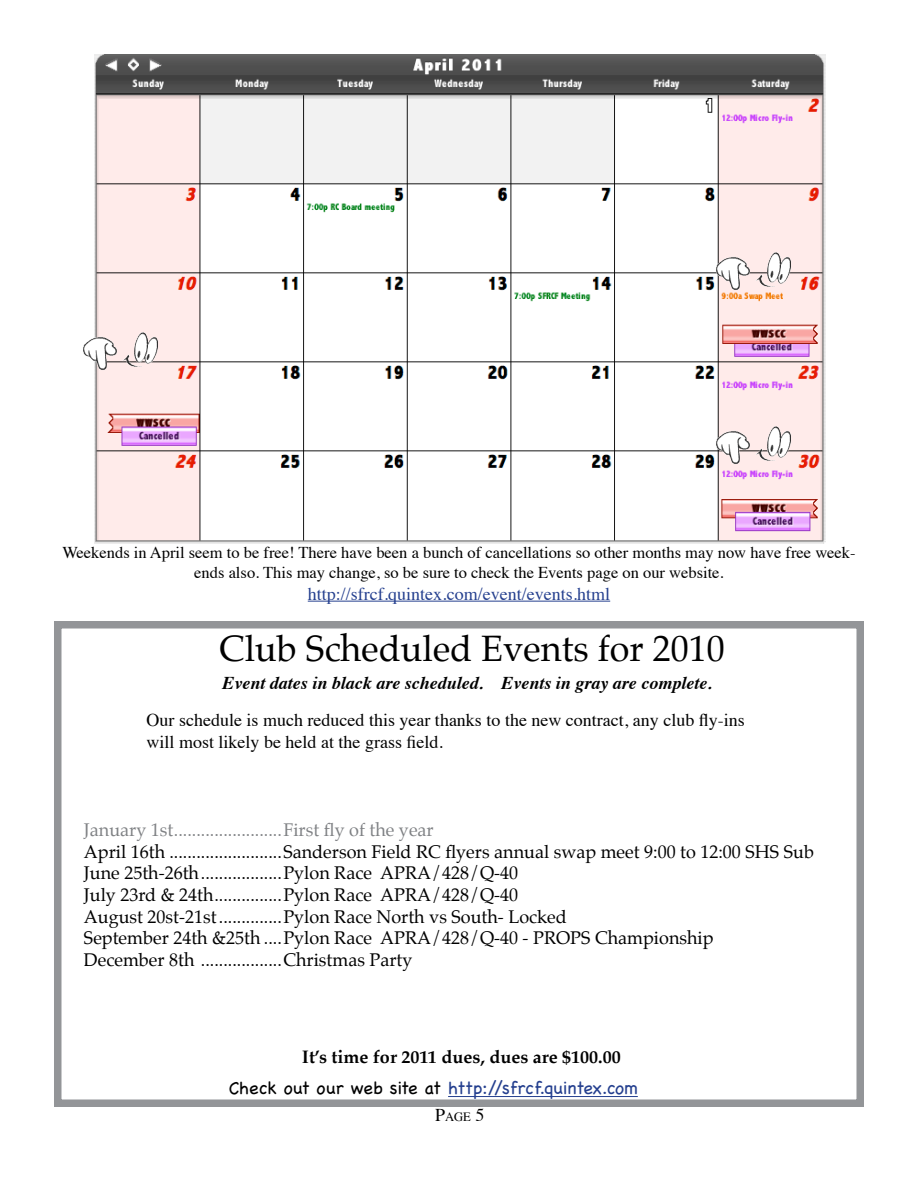
<style>
.page{position:relative;width:918px;height:1188px;background:#fff}
.page>*{position:absolute;margin:0;border:0;box-sizing:border-box;transform-origin:0 0}
.t1{font:36px "Palatino";color:#000}
.t2{font:18px/21.6px "Palatino";color:#000}
.t3{font:18px/21.6px "Times";color:#000}
.t4{font:italic 700 18px "Times";color:#000}
.t5{font:18px "Palatino";color:#808285}
.t6{font:18px "Chalkboard";color:#25408f}
.t7{font:18px "Times";color:#25408f}
.t8{font:700 18px "Palatino";color:#000}
.t9{font:16.5px/19.8px "Times";color:#000;text-align:center}
.t10{font:12.6px "Times";color:#000}
.s1{color:#000}
.s2{font-size:18px}
</style>
<div class="page">
<div style="left:54px;top:621px;width:810px;height:486px;border:8px solid #939598"></div>
<hr style="left:448px;top:1096px;width:190px;height:1px;background:#25408f">
<hr style="left:308px;top:601px;width:302px;height:1px;background:#25408f">
<img style="left:94px;top:54px;width:731px;height:489px">
<img style="left:83px;top:329px;width:76px;height:44px">
<img style="left:715px;top:423px;width:78px;height:44px">
<img style="left:715px;top:250px;width:78px;height:43px">
<p class="t9" style="left:62px;top:542px;width:795px">Weekends in April seem to be free! There have been a bunch of cancellations so other months may now have free week&shy;ends also. This may change, so be sure to check the Events page on our website.</p>
<p class="t7" style="left:308px;top:577px;width:304px">http://sfrcf.quintex.com/event/events.html</p>
<h1 class="t1" style="left:219px;top:619px;width:507px">Club Scheduled Events for 2010</h1>
<p class="t4" style="left:222px;top:666px;width:491px">Event dates in black are scheduled. Events in gray are complete.</p>
<p class="t3" style="left:147px;top:708px;width:600px">Our schedule is much reduced this year thanks to the new contract, any club fly-ins will most likely be held at the grass field.</p>
<p class="t5" style="left:84px;top:815px;width:351px">January 1st........................First fly of the year</p>
<p class="t2" style="left:84px;top:841px;width:732px">April 16th .........................Sanderson Field RC flyers annual swap meet 9:00 to 12:00 SHS Sub June 25th-26th..................Pylon Race APRA/428/Q-40<br>July 23rd &amp; 24th...............Pylon Race APRA/428/Q-40<br>August 20st-21st..............Pylon Race North vs South- Locked<br>September 24th &amp;25th ....Pylon Race APRA/428/Q-40 - PROPS Championship<br>December 8th ..................Christmas Party</p>
<p class="t8" style="left:302px;top:1041px;width:320px">It’s time for 2011 dues, dues are $100.00</p>
<p class="t6" style="left:229px;top:1077px;width:411px"><span class="s1">Check out our web site at</span> http://sfrcf.quintex.com</p>
<p class="t10" style="left:435px;top:1104px;width:51px"><span class="s2">P</span>age <span class="s2">5</span></p>
</div>
